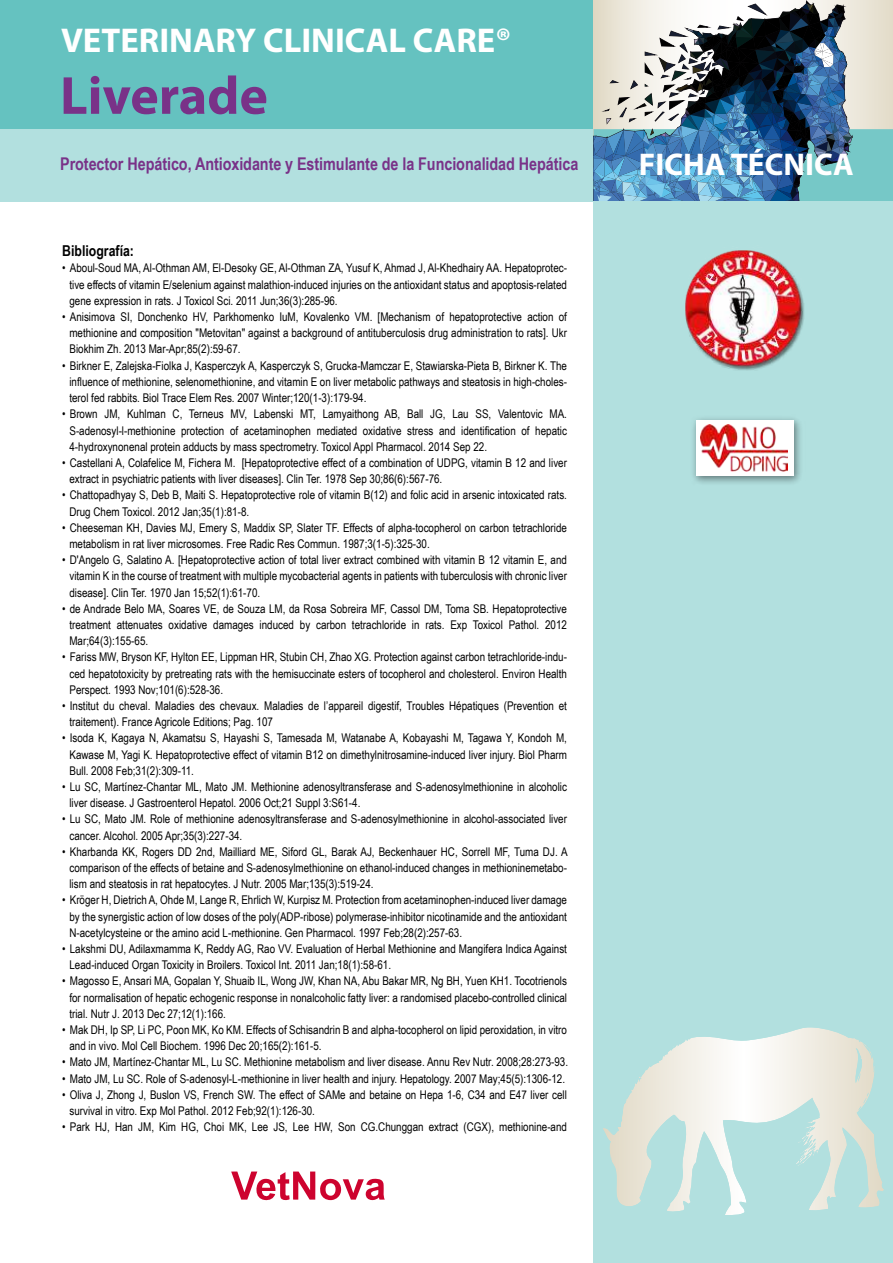
<style>
.page{position:relative;width:893px;height:1263px;background:#fff}
.page>*{position:absolute;margin:0;border:0;box-sizing:border-box;transform-origin:0 0}
.t1{font:700 54px "Myriad Pro";color:#793288}
.t2{font:700 34.5px "Myriad Pro";color:#fff}
.t3{font:700 31.5px "Myriad Pro";color:#fff}
.t4{font:700 17.55px "Arial Narrow";letter-spacing:-.005em;color:#793288}
.t5{font:700 15px "Arial Narrow";color:#000}
.t6{font:12px/16.2px "Arial Narrow";color:#000;text-align:justify}
</style>
<div class="page">
<svg style="left:231px;top:1171px;width:154px;height:30px"></svg>
<div style="left:0;top:0;width:893px;height:200px;background:#65c2c0"></div>
<div style="left:0;top:129px;width:593px;height:72px;background:#b2e0df"></div>
<div style="left:593px;top:0;width:300px;height:201px;background:#e8e2d3"></div>
<div style="left:593px;top:129px;width:300px;height:72px;background:#76c8c7"></div>
<img style="left:593px;top:1px;width:259px;height:200px">
<div style="left:593px;top:201px;width:300px;height:1062px;background:#b2e0df"></div>
<img style="left:685px;top:250px;width:119px;height:120px">
<img style="left:693px;top:418px;width:107px;height:65px">
<div style="left:696px;top:420px;width:97px;height:56px;background:#fff"></div>
<img style="left:701px;top:424px;width:87px;height:47px">
<svg style="left:603px;top:1031px;width:217px;height:184px"></svg>
<h2 class="t2" style="left:61px;top:19px;width:452px">VETERINARY CLINICAL CARE®</h2>
<h1 class="t1" style="left:60px;top:64px;width:209px">Liverade</h1>
<h3 class="t4" style="left:60px;top:157px;width:520px">Protector Hepático, Antioxidante y Estimulante de la Funcionalidad Hepática</h3>
<p class="t5" style="left:62px;top:245px;width:73px">Bibliografía:</p>
<p class="t6" style="left:69px;top:261px;width:499px;text-indent:-7px">• Aboul-Soud MA, Al-Othman AM, El-Desoky GE, Al-Othman ZA, Yusuf K, Ahmad J, Al-Khedhairy AA. Hepatoprotec&shy;tive effects of vitamin E/selenium against malathion-induced injuries on the antioxidant status and apoptosis-related gene expression in rats. J Toxicol Sci. 2011 Jun;36(3):285-96.</p>
<p class="t6" style="left:69px;top:310px;width:499px;text-indent:-7px">• Anisimova SI, Donchenko HV, Parkhomenko IuM, Kovalenko VM. [Mechanism of hepatoprotective action of methionine and composition "Metovitan" against a background of antituberculosis drug administration to rats]. Ukr Biokhim Zh. 2013 Mar-Apr;85(2):59-67.</p>
<p class="t6" style="left:69px;top:358px;width:499px;text-indent:-7px">• Birkner E, Zalejska-Fiolka J, Kasperczyk A, Kasperczyk S, Grucka-Mamczar E, Stawiarska-Pieta B, Birkner K. The influence of methionine, selenomethionine, and vitamin E on liver metabolic pathways and steatosis in high-choles&shy;terol fed rabbits. Biol Trace Elem Res. 2007 Winter;120(1-3):179-94.</p>
<p class="t6" style="left:69px;top:407px;width:499px;text-indent:-7px">• Brown JM, Kuhlman C, Terneus MV, Labenski MT, Lamyaithong AB, Ball JG, Lau SS, Valentovic MA.<br>S-adenosyl-l-methionine protection of acetaminophen mediated oxidative stress and identification of hepatic 4-hydroxynonenal protein adducts by mass spectrometry. Toxicol Appl Pharmacol. 2014 Sep 22.</p>
<p class="t6" style="left:69px;top:456px;width:499px;text-indent:-7px">• Castellani A, Colafelice M, Fichera M. [Hepatoprotective effect of a combination of UDPG, vitamin B 12 and liver extract in psychiatric patients with liver diseases]. Clin Ter. 1978 Sep 30;86(6):567-76.</p>
<p class="t6" style="left:69px;top:488px;width:499px;text-indent:-7px">• Chattopadhyay S, Deb B, Maiti S. Hepatoprotective role of vitamin B(12) and folic acid in arsenic intoxicated rats.<br>Drug Chem Toxicol. 2012 Jan;35(1):81-8.</p>
<p class="t6" style="left:69px;top:520px;width:499px;text-indent:-7px">• Cheeseman KH, Davies MJ, Emery S, Maddix SP, Slater TF. Effects of alpha-tocopherol on carbon tetrachloride metabolism in rat liver microsomes. Free Radic Res Commun. 1987;3(1-5):325-30.</p>
<p class="t6" style="left:69px;top:553px;width:499px;text-indent:-7px">• D'Angelo G, Salatino A. [Hepatoprotective action of total liver extract combined with vitamin B 12 vitamin E, and vitamin K in the course of treatment with multiple mycobacterial agents in patients with tuberculosis with chronic liver disease]. Clin Ter. 1970 Jan 15;52(1):61-70.</p>
<p class="t6" style="left:69px;top:601px;width:499px;text-indent:-7px">• de Andrade Belo MA, Soares VE, de Souza LM, da Rosa Sobreira MF, Cassol DM, Toma SB. Hepatoprotective treatment attenuates oxidative damages induced by carbon tetrachloride in rats. Exp Toxicol Pathol. 2012<br>Mar;64(3):155-65.</p>
<p class="t6" style="left:69px;top:650px;width:499px;text-indent:-7px">• Fariss MW, Bryson KF, Hylton EE, Lippman HR, Stubin CH, Zhao XG. Protection against carbon tetrachloride-indu&shy;ced hepatotoxicity by pretreating rats with the hemisuccinate esters of tocopherol and cholesterol. Environ Health Perspect. 1993 Nov;101(6):528-36.</p>
<p class="t6" style="left:69px;top:699px;width:499px;text-indent:-7px">• Institut du cheval. Maladies des chevaux. Maladies de l’appareil digestif, Troubles Hépatiques (Prevention et traitement). France Agricole Editions; Pag. 107</p>
<p class="t6" style="left:69px;top:731px;width:499px;text-indent:-7px">• Isoda K, Kagaya N, Akamatsu S, Hayashi S, Tamesada M, Watanabe A, Kobayashi M, Tagawa Y, Kondoh M, Kawase M, Yagi K. Hepatoprotective effect of vitamin B12 on dimethylnitrosamine-induced liver injury. Biol Pharm Bull. 2008 Feb;31(2):309-11.</p>
<p class="t6" style="left:69px;top:780px;width:499px;text-indent:-7px">• Lu SC, Martínez-Chantar ML, Mato JM. Methionine adenosyltransferase and S-adenosylmethionine in alcoholic liver disease. J Gastroenterol Hepatol. 2006 Oct;21 Suppl 3:S61-4.</p>
<p class="t6" style="left:69px;top:812px;width:499px;text-indent:-7px">• Lu SC, Mato JM. Role of methionine adenosyltransferase and S-adenosylmethionine in alcohol-associated liver cancer. Alcohol. 2005 Apr;35(3):227-34.</p>
<p class="t6" style="left:69px;top:844px;width:500px;text-indent:-7px">• Kharbanda KK, Rogers DD 2nd, Mailliard ME, Siford GL, Barak AJ, Beckenhauer HC, Sorrell MF, Tuma DJ. A comparison of the effects of betaine and S-adenosylmethionine on ethanol-induced changes in methioninemetabo&shy;lism and steatosis in rat hepatocytes. J Nutr. 2005 Mar;135(3):519-24.</p>
<p class="t6" style="left:69px;top:893px;width:499px;text-indent:-7px">• Kröger H, Dietrich A, Ohde M, Lange R, Ehrlich W, Kurpisz M. Protection from acetaminophen-induced liver damage by the synergistic action of low doses of the poly(ADP-ribose) polymerase-inhibitor nicotinamide and the antioxidant N-acetylcysteine or the amino acid L-methionine. Gen Pharmacol. 1997 Feb;28(2):257-63.</p>
<p class="t6" style="left:69px;top:942px;width:499px;text-indent:-7px">• Lakshmi DU, Adilaxmamma K, Reddy AG, Rao VV. Evaluation of Herbal Methionine and Mangifera Indica Against<br>Lead-induced Organ Toxicity in Broilers. Toxicol Int. 2011 Jan;18(1):58-61.</p>
<p class="t6" style="left:69px;top:974px;width:499px;text-indent:-7px">• Magosso E, Ansari MA, Gopalan Y, Shuaib IL, Wong JW, Khan NA, Abu Bakar MR, Ng BH, Yuen KH1. Tocotrienols for normalisation of hepatic echogenic response in nonalcoholic fatty liver: a randomised placebo-controlled clinical trial. Nutr J. 2013 Dec 27;12(1):166.</p>
<p class="t6" style="left:69px;top:1023px;width:499px;text-indent:-7px">• Mak DH, Ip SP, Li PC, Poon MK, Ko KM. Effects of Schisandrin B and alpha-tocopherol on lipid peroxidation, in vitro and in vivo. Mol Cell Biochem. 1996 Dec 20;165(2):161-5.</p>
<p class="t6" style="left:62px;top:1055px;width:507px">• Mato JM, Martínez-Chantar ML, Lu SC. Methionine metabolism and liver disease. Annu Rev Nutr. 2008;28:273-93.</p>
<p class="t6" style="left:62px;top:1071px;width:504px">• Mato JM, Lu SC. Role of S-adenosyl-L-methionine in liver health and injury. Hepatology. 2007 May;45(5):1306-12.</p>
<p class="t6" style="left:69px;top:1087px;width:499px;text-indent:-7px">• Oliva J, Zhong J, Buslon VS, French SW. The effect of SAMe and betaine on Hepa 1-6, C34 and E47 liver cell survival in vitro. Exp Mol Pathol. 2012 Feb;92(1):126-30.</p>
<p class="t6" style="left:62px;top:1120px;width:506px">• Park HJ, Han JM, Kim HG, Choi MK, Lee JS, Lee HW, Son CG.Chunggan extract (CGX), methionine-and</p>
<h3 class="t3" style="left:639px;top:146px;width:217px">FICHA TÉCNICA</h3>
</div>
